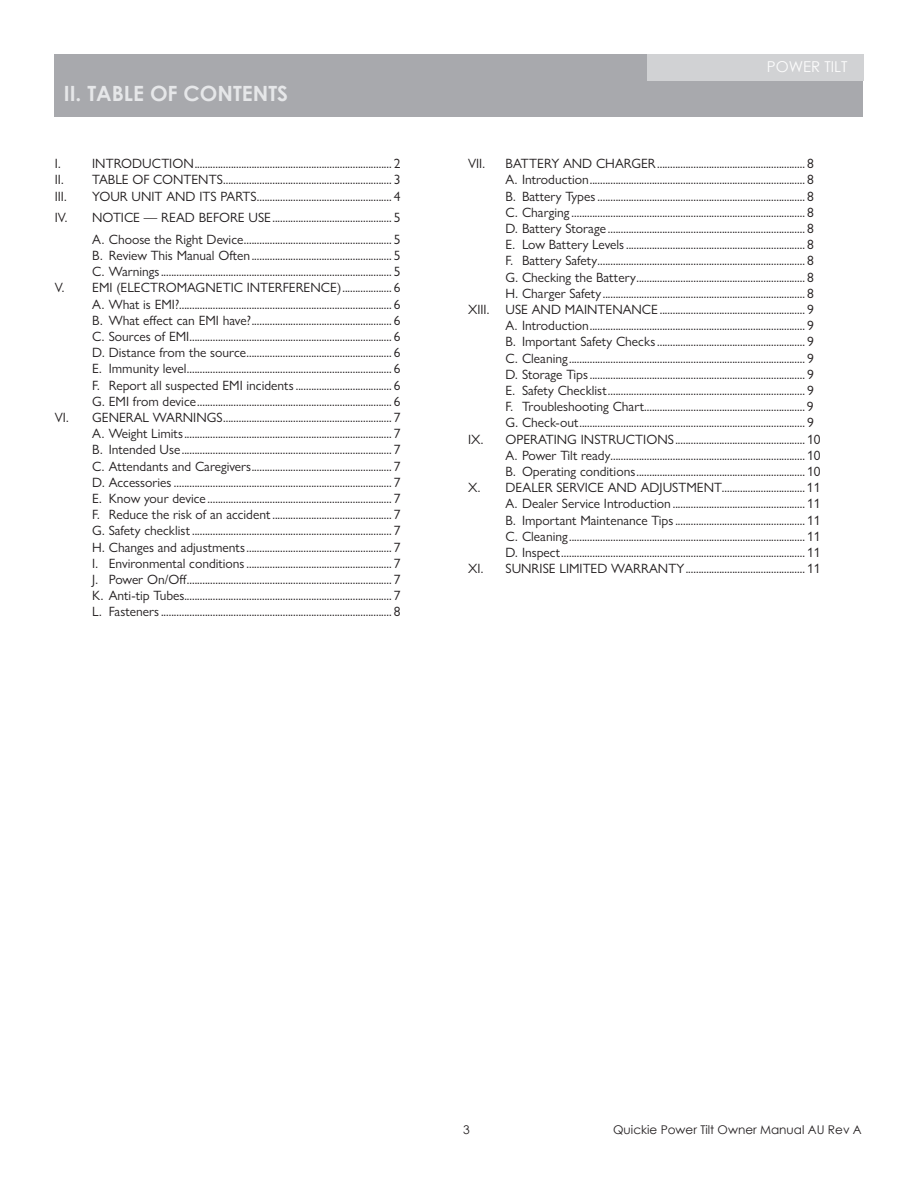
<style>
.page{position:relative;width:918px;height:1188px;background:#fff}
.page>*{position:absolute;margin:0;border:0;box-sizing:border-box;transform-origin:0 0}
.t1{font:700 21px "Century Gothic";color:#e6e7e9}
.t2{font:15px "Century Gothic";color:#fcfcfc}
.t3{font:13.5px/16.2px "Gill Sans Nova";color:#231f20;text-align:justify}
.t4{font:12px "Century Gothic";color:#231f20}
</style>
<div class="page">
<div style="left:54px;top:54px;width:808px;height:63px;background:#a8a9ad"></div>
<div style="left:647px;top:54px;width:217px;height:26px;background:#d1d2d4"></div>
<p class="t1" style="left:64px;top:78px;width:226px">II. TABLE OF CONTENTS</p>
<p class="t3" style="left:55px;top:155px;width:347px">I. INTRODUCTION............................................................................ 2</p>
<p class="t3" style="left:55px;top:172px;width:347px">II. TABLE OF CONTENTS................................................................. 3</p>
<p class="t3" style="left:55px;top:188px;width:14px">III.</p>
<p class="t3" style="left:92px;top:188px;width:310px">YOUR UNIT AND ITS PARTS.................................................... 4</p>
<p class="t3" style="left:55px;top:209px;width:347px">IV. NOTICE — READ BEFORE USE.............................................. 5</p>
<p class="t3" style="left:92px;top:231px;width:310px">A. Choose the Right Device......................................................... 5</p>
<p class="t3" style="left:92px;top:247px;width:310px">B. Review This Manual Often...................................................... 5</p>
<p class="t3" style="left:92px;top:263px;width:310px">C. Warnings......................................................................................... 5</p>
<p class="t3" style="left:55px;top:280px;width:347px">V. EMI (ELECTROMAGNETIC INTERFERENCE)................... 6</p>
<p class="t3" style="left:92px;top:296px;width:310px">A. What is EMI?.................................................................................. 6</p>
<p class="t3" style="left:92px;top:312px;width:310px">B. What effect can EMI have?...................................................... 6</p>
<p class="t3" style="left:92px;top:328px;width:310px">C. Sources of EMI.............................................................................. 6</p>
<p class="t3" style="left:92px;top:344px;width:310px">D. Distance from the source........................................................ 6</p>
<p class="t3" style="left:92px;top:361px;width:310px">E. Immunity level............................................................................... 6</p>
<p class="t3" style="left:92px;top:377px;width:310px">F. Report all suspected EMI incidents..................................... 6</p>
<p class="t3" style="left:92px;top:393px;width:310px">G. EMI from device........................................................................... 6</p>
<p class="t3" style="left:55px;top:409px;width:347px">VI. GENERAL WARNINGS................................................................. 7</p>
<p class="t3" style="left:92px;top:425px;width:310px">A. Weight Limits................................................................................ 7</p>
<p class="t3" style="left:92px;top:442px;width:310px">B. Intended Use................................................................................. 7</p>
<p class="t3" style="left:92px;top:458px;width:310px">C. Attendants and Caregivers...................................................... 7</p>
<p class="t3" style="left:92px;top:474px;width:310px">D. Accessories .................................................................................... 7</p>
<p class="t3" style="left:92px;top:490px;width:310px">E. Know your device ....................................................................... 7</p>
<p class="t3" style="left:92px;top:506px;width:310px">F. Reduce the risk of an accident.............................................. 7</p>
<p class="t3" style="left:92px;top:523px;width:310px">G. Safety checklist............................................................................. 7</p>
<p class="t3" style="left:92px;top:539px;width:310px">H. Changes and adjustments........................................................ 7</p>
<p class="t3" style="left:92px;top:555px;width:310px">I. Environmental conditions........................................................ 7</p>
<p class="t3" style="left:92px;top:571px;width:310px">J. Power On/Off............................................................................... 7</p>
<p class="t3" style="left:92px;top:587px;width:310px">K. Anti-tip Tubes................................................................................ 7</p>
<p class="t3" style="left:92px;top:604px;width:310px">L. Fasteners......................................................................................... 8</p>
<p class="t2" style="left:767px;top:56px;width:82px">POWER TILT</p>
<p class="t3" style="left:468px;top:155px;width:19px">VII.</p>
<p class="t3" style="left:506px;top:155px;width:310px">BATTERY AND CHARGER......................................................... 8</p>
<p class="t3" style="left:506px;top:172px;width:310px">A. Introduction................................................................................... 8</p>
<p class="t3" style="left:506px;top:188px;width:310px">B. Battery Types ................................................................................ 8</p>
<p class="t3" style="left:506px;top:204px;width:310px">C. Charging .......................................................................................... 8</p>
<p class="t3" style="left:506px;top:220px;width:310px">D. Battery Storage ............................................................................ 8</p>
<p class="t3" style="left:506px;top:236px;width:310px">E. Low Battery Levels..................................................................... 8</p>
<p class="t3" style="left:506px;top:253px;width:310px">F. Battery Safety................................................................................ 8</p>
<p class="t3" style="left:506px;top:269px;width:310px">G. Checking the Battery................................................................. 8</p>
<p class="t3" style="left:506px;top:285px;width:310px">H. Charger Safety.............................................................................. 8</p>
<p class="t3" style="left:506px;top:301px;width:310px;text-indent:-38px">XIII. USE AND MAINTENANCE ........................................................ 9<br>A. Introduction................................................................................... 9<br>B. Important Safety Checks......................................................... 9</p>
<p class="t3" style="left:506px;top:350px;width:310px">C. Cleaning........................................................................................... 9</p>
<p class="t3" style="left:506px;top:366px;width:310px">D. Storage Tips................................................................................... 9</p>
<p class="t3" style="left:506px;top:382px;width:310px">E. Safety Checklist............................................................................ 9</p>
<p class="t3" style="left:506px;top:398px;width:310px">F. Troubleshooting Chart.............................................................. 9</p>
<p class="t3" style="left:506px;top:415px;width:310px">G. Check-out....................................................................................... 9</p>
<p class="t3" style="left:468px;top:431px;width:354px">IX. OPERATING INSTRUCTIONS.................................................. 10</p>
<p class="t3" style="left:506px;top:447px;width:316px">A. Power Tilt ready........................................................................... 10</p>
<p class="t3" style="left:506px;top:463px;width:316px">B. Operating conditions................................................................. 10</p>
<p class="t3" style="left:468px;top:479px;width:354px;text-align:right">X. DEALER SERVICE AND ADJUSTMENT................................ 11<br>A. Dealer Service Introduction ................................................... 11</p>
<p class="t3" style="left:506px;top:512px;width:316px">B. Important Maintenance Tips.................................................. 11</p>
<p class="t3" style="left:506px;top:528px;width:316px">C. Cleaning........................................................................................... 11</p>
<p class="t3" style="left:506px;top:544px;width:316px">D. Inspect.............................................................................................. 11</p>
<p class="t3" style="left:468px;top:560px;width:354px">XI. SUNRISE LIMITED WARRANTY.............................................. 11</p>
<p class="t4" style="left:463px;top:1121px;width:8px">3</p>
<p class="t4" style="left:613px;top:1121px;width:250px">Quickie Power Tilt Owner Manual AU Rev A</p>
</div>
